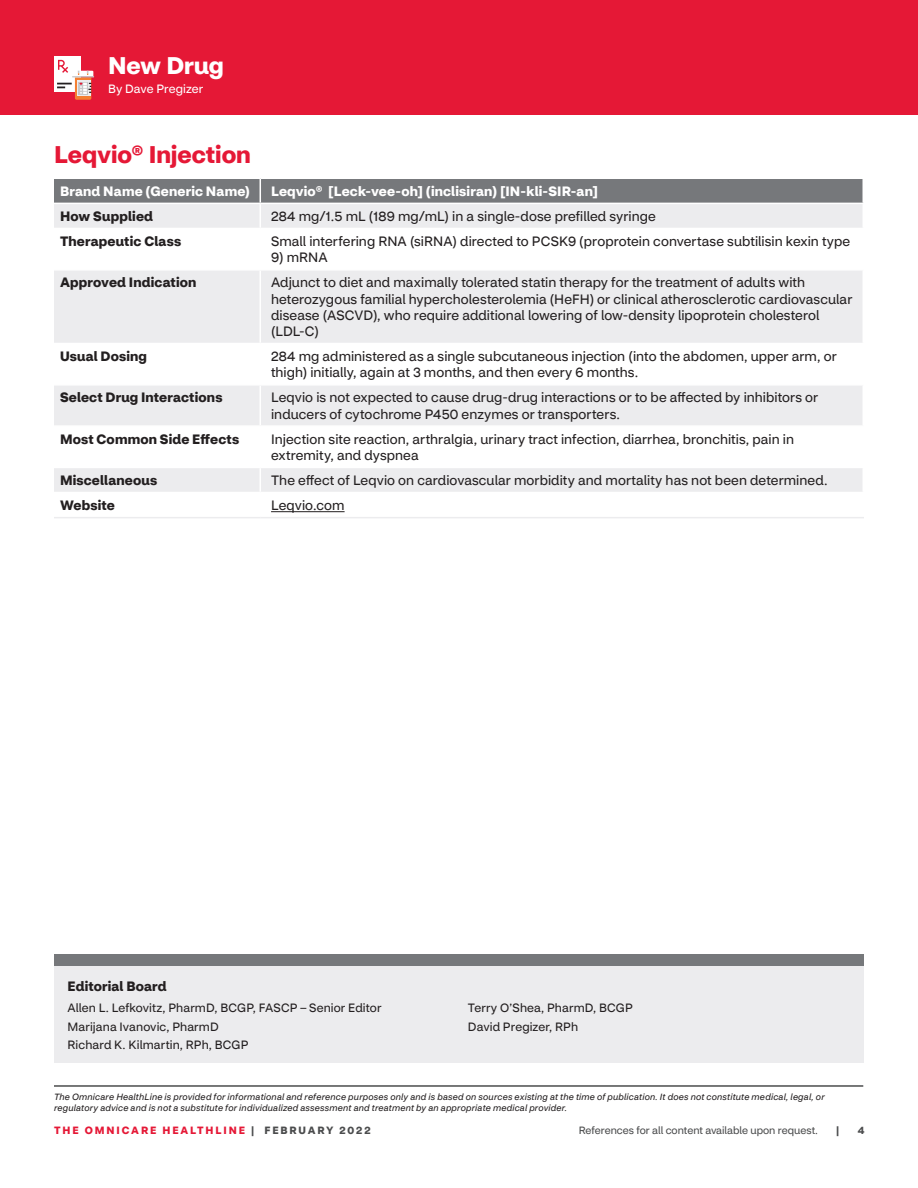
<style>
.page{position:relative;width:918px;height:1188px;background:#fff}
.page>*{position:absolute;margin:0;border:0;box-sizing:border-box;transform-origin:0 0}
.t1{font:700 24px "CVS Health Sans";color:#e51836}
.t2{font:700 24px "CVS Health Sans";letter-spacing:-.005em;color:#fff}
.t3{font:13.5px/16.2px "CVS Health Sans";letter-spacing:.005em;color:#231f20}
.t4{font:700 13.5px "CVS Health Sans";letter-spacing:.015em;color:#231f20}
.t5{font:700 13.5px "CVS Health Sans";letter-spacing:.015em;color:#fff}
.t6{font:12px "CVS Health Sans";letter-spacing:.01em;color:#231f20}
.t7{font:12px "CVS Health Sans";letter-spacing:.005em;color:#fff}
.t8{font:10.5px "CVS Health Sans";color:#4b4c4d}
.t9{font:700 10.5px "CVS Health Sans";letter-spacing:.18em;color:#e51836}
.t10{font:700 10.5px "CVS Health Sans";letter-spacing:.18em;color:#4b4c4d}
.t11{font:italic 9px/10.8px "CVS Health Sans";letter-spacing:.02em;color:#231f20}
.s1{color:#4b4c4d}
</style>
<div class="page">
<svg style="left:54px;top:271px;width:808px;height:242px;fill:#ececee"></svg>
<div style="left:0;top:0;width:918px;height:115px;background:#e51836"></div>
<div style="left:54px;top:57px;width:27px;height:35px;background:#fff"></div>
<svg style="left:57px;top:60px;width:37px;height:40px"></svg>
<div style="left:54px;top:966px;width:810px;height:97px;background:#ececee"></div>
<div style="left:54px;top:955px;width:810px;height:11px;background:#76787b"></div>
<svg style="left:54px;top:178px;width:809px;height:50px;background:#b5b6b8"></svg>
<hr style="left:862px;top:204px;width:2px;height:24px;background:#fff">
<hr style="left:260px;top:271px;width:1px;height:72px;background:#fff">
<hr style="left:54px;top:343px;width:206px;height:1px;background:#fff">
<hr style="left:260px;top:343px;width:604px;height:1px;background:#fff">
<hr style="left:260px;top:344px;width:1px;height:40px;background:#fff">
<hr style="left:54px;top:384px;width:206px;height:2px;background:#fff">
<hr style="left:260px;top:384px;width:604px;height:2px;background:#fff">
<hr style="left:260px;top:386px;width:1px;height:39px;background:#fff">
<hr style="left:54px;top:425px;width:206px;height:2px;background:#fff">
<hr style="left:260px;top:425px;width:604px;height:2px;background:#fff">
<hr style="left:260px;top:427px;width:1px;height:40px;background:#fff">
<hr style="left:54px;top:467px;width:206px;height:1px;background:#fff">
<hr style="left:260px;top:467px;width:604px;height:1px;background:#fff">
<hr style="left:54px;top:492px;width:206px;height:1px;background:#fff">
<hr style="left:260px;top:492px;width:604px;height:1px;background:#fff">
<svg style="left:260px;top:468px;width:1px;height:45px"></svg>
<hr style="left:54px;top:517px;width:206px;height:1px;background:#ececee">
<hr style="left:260px;top:517px;width:604px;height:1px;background:#ececee">
<hr style="left:271px;top:511px;width:74px;height:1px;background:#231f20">
<hr style="left:54px;top:1085px;width:809px;height:2px;background:#4b4c4d">
<h2 class="t2" style="left:108px;top:51px;width:117px">New Drug</h2>
<p class="t7" style="left:108px;top:82px;width:97px">By Dave Pregizer</p>
<h3 class="t1" style="left:54px;top:139px;width:198px">Leqvio® Injection</h3>
<p class="t5" style="left:60px;top:183px;width:192px">Brand Name (Generic Name)</p>
<p class="t5" style="left:271px;top:183px;width:328px">Leqvio® [Leck-vee-oh] (inclisiran) [IN-kli-SIR-an]</p>
<p class="t4" style="left:60px;top:208px;width:95px">How Supplied</p>
<p class="t3" style="left:271px;top:208px;width:386px">284 mg/1.5 mL (189 mg/mL) in a single-dose prefilled syringe</p>
<p class="t4" style="left:60px;top:233px;width:123px">Therapeutic Class</p>
<p class="t3" style="left:271px;top:233px;width:581px">Small interfering RNA (siRNA) directed to PCSK9 (proprotein convertase subtilisin kexin type</p>
<p class="t3" style="left:271px;top:249px;width:58px">9) mRNA</p>
<p class="t4" style="left:60px;top:274px;width:138px">Approved Indication</p>
<p class="t3" style="left:271px;top:275px;width:583px">Adjunct to diet and maximally tolerated statin therapy for the treatment of adults with heterozygous familial hypercholesterolemia (HeFH) or clinical atherosclerotic cardiovascular disease (ASCVD), who require additional lowering of low-density lipoprotein cholesterol (LDL-C)</p>
<p class="t4" style="left:60px;top:348px;width:89px">Usual Dosing</p>
<p class="t3" style="left:271px;top:348px;width:567px">284 mg administered as a single subcutaneous injection (into the abdomen, upper arm, or thigh) initially, again at 3 months, and then every 6 months.</p>
<p class="t4" style="left:60px;top:389px;width:164px">Select Drug Interactions</p>
<p class="t3" style="left:271px;top:390px;width:549px">Leqvio is not expected to cause drug-drug interactions or to be affected by inhibitors or inducers of cytochrome P450 enzymes or transporters.</p>
<p class="t4" style="left:60px;top:430px;width:181px">Most Common Side Effects</p>
<p class="t3" style="left:271px;top:431px;width:524px">Injection site reaction, arthralgia, urinary tract infection, diarrhea, bronchitis, pain in extremity, and dyspnea</p>
<p class="t4" style="left:60px;top:472px;width:99px">Miscellaneous</p>
<p class="t3" style="left:271px;top:472px;width:558px">The effect of Leqvio on cardiovascular morbidity and mortality has not been determined.</p>
<p class="t4" style="left:60px;top:497px;width:56px">Website</p>
<p class="t3" style="left:271px;top:497px;width:75px">Leqvio.com</p>
<p class="t4" style="left:68px;top:977px;width:101px">Editorial Board</p>
<p class="t6" style="left:67px;top:1000px;width:316px">Allen L. Lefkovitz, PharmD, BCGP, FASCP – Senior Editor</p>
<p class="t6" style="left:67px;top:1019px;width:153px">Marijana Ivanovic, PharmD</p>
<p class="t6" style="left:67px;top:1038px;width:182px">Richard K. Kilmartin, RPh, BCGP</p>
<p class="t6" style="left:468px;top:1000px;width:166px">Terry O’Shea, PharmD, BCGP</p>
<p class="t6" style="left:468px;top:1019px;width:112px">David Pregizer, RPh</p>
<p class="t11" style="left:54px;top:1092px;width:772px">The Omnicare HealthLine is provided for informational and reference purposes only and is based on sources existing at the time of publication. It does not constitute medical, legal, or regulatory advice and is not a substitute for individualized assessment and treatment by an appropriate medical provider.</p>
<p class="t8" style="left:579px;top:1124px;width:241px">References for all content available upon request.</p>
<p class="t9" style="left:54px;top:1123px;width:202px">THE OMNICARE HEALTHLINE <span class="s1">|</span></p>
<p class="t10" style="left:264px;top:1123px;width:108px">FEBRUARY 2022</p>
<p class="t10" style="left:836px;top:1123px;width:5px">|</p>
<p class="t10" style="left:858px;top:1123px;width:8px">4</p>
</div>
